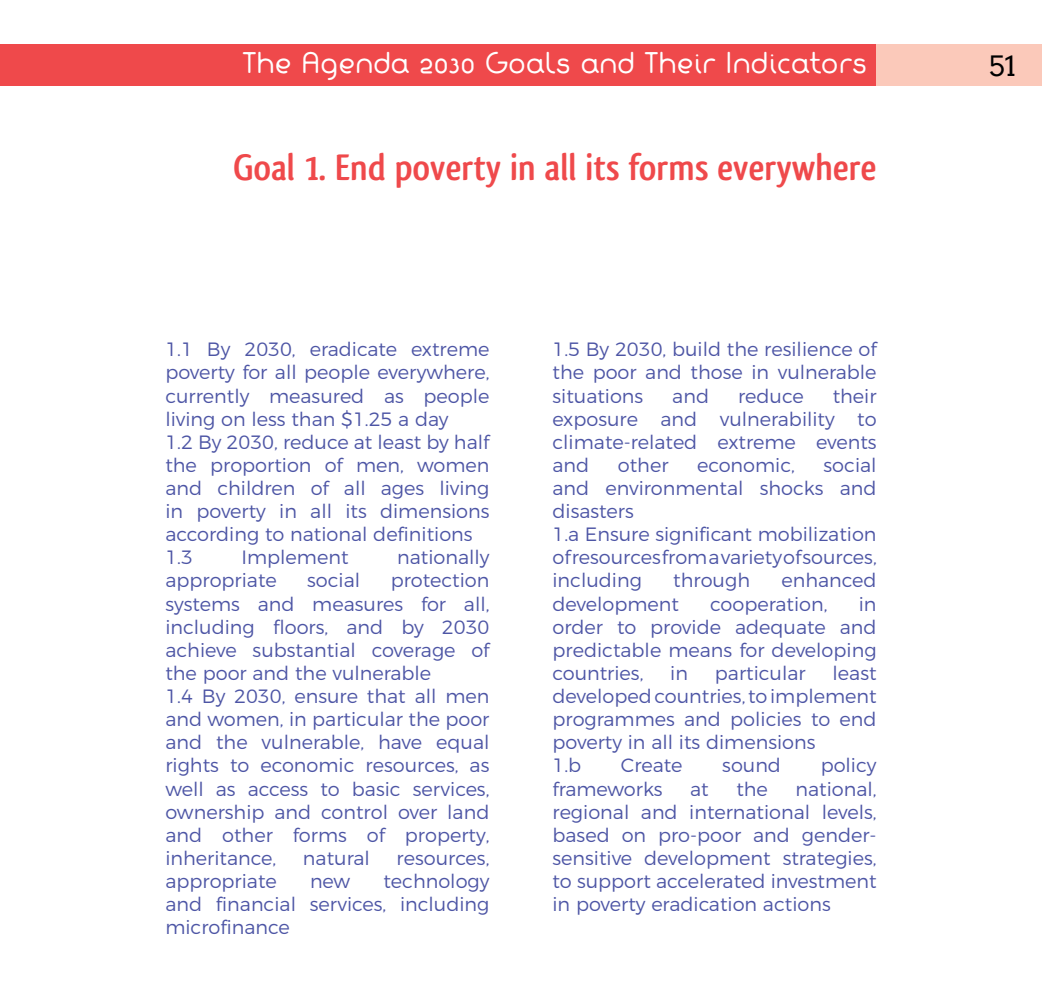
<style>
.page{position:relative;width:1042px;height:993px;background:#fff}
.page>*{position:absolute;margin:0;border:0;box-sizing:border-box;transform-origin:0 0}
.t1{font:700 38.5px "Qlassik";color:#ef494b}
.t2{font:28px "Arvo";color:#000}
.t3{font:26.25px "Fabada";color:#fff}
.t4{font:300 19.25px/23.1px "Montserrat";color:#4d55a5;text-align:justify}
</style>
<div class="page">
<div style="left:0;top:45px;width:1042px;height:41px;background:#ef494b"></div>
<hr style="left:0;top:45px;width:1px;height:41px;background:#3e51a3">
<div style="left:876px;top:45px;width:166px;height:41px;background:#fbc9ba"></div>
<h3 class="t3" style="left:243px;top:46px;width:626px">The Agenda 2030 Goals and Their Indicators</h3>
<h2 class="t2" style="left:989px;top:49px;width:29px">51</h2>
<h1 class="t1" style="left:233px;top:145px;width:644px">Goal 1. End poverty in all its forms everywhere</h1>
<p class="t4" style="left:165px;top:336px;width:326px;text-align:left">1.1 By 2030, eradicate extreme poverty for all people everywhere, currently measured as people living on less than $1.25 a day<br>1.2 By 2030, reduce at least by half the proportion of men, women and children of all ages living in poverty in all its dimensions according to national definitions<br>1.3</p>
<p class="t4" style="left:241px;top:544px;width:108px">Implement</p>
<p class="t4" style="left:397px;top:544px;width:94px">nationally</p>
<p class="t4" style="left:165px;top:567px;width:113px">appropriate</p>
<p class="t4" style="left:307px;top:567px;width:55px">social</p>
<p class="t4" style="left:165px;top:567px;width:326px;text-align:left;text-indent:225px">protection systems and measures for all, including floors, and by 2030 achieve substantial coverage of the poor and the vulnerable<br>1.4 By 2030, ensure that all men and women, in particular the poor and the vulnerable, have equal rights to economic resources, as well as access to basic services, ownership and control over land and other forms of property, inheritance,</p>
<p class="t4" style="left:303px;top:844px;width:68px">natural</p>
<p class="t4" style="left:397px;top:844px;width:94px">resources,</p>
<p class="t4" style="left:165px;top:867px;width:326px;text-indent:218px">technology and financial services, including microfinance</p>
<p class="t4" style="left:165px;top:867px;width:113px">appropriate</p>
<p class="t4" style="left:310px;top:867px;width:42px">new</p>
<p class="t4" style="left:552px;top:336px;width:326px">1.5 By 2030, build the resilience of the poor and those in vulnerable situations</p>
<p class="t4" style="left:552px;top:382px;width:326px;text-indent:280px">their exposure and vulnerability to climate-related extreme events and</p>
<p class="t4" style="left:672px;top:382px;width:38px">and</p>
<p class="t4" style="left:738px;top:382px;width:67px">reduce</p>
<p class="t4" style="left:552px;top:451px;width:326px;text-align:left;text-indent:271px">social and environmental shocks and disasters<br>1.a Ensure significant mobilization of resources from a variety of sources, including</p>
<p class="t4" style="left:618px;top:451px;width:52px">other</p>
<p class="t4" style="left:697px;top:451px;width:99px">economic,</p>
<p class="t4" style="left:673px;top:567px;width:78px">through</p>
<p class="t4" style="left:781px;top:567px;width:97px">enhanced</p>
<p class="t4" style="left:552px;top:590px;width:128px">development</p>
<p class="t4" style="left:710px;top:590px;width:119px">cooperation,</p>
<p class="t4" style="left:552px;top:590px;width:326px;text-indent:306px">in order to provide adequate and predictable means for developing countries,</p>
<p class="t4" style="left:552px;top:659px;width:326px;text-align:left;text-indent:280px">least developed countries, to implement programmes and policies to end poverty in all its dimensions<br>1.b</p>
<p class="t4" style="left:670px;top:659px;width:19px">in</p>
<p class="t4" style="left:715px;top:659px;width:92px">particular</p>
<p class="t4" style="left:621px;top:752px;width:63px">Create</p>
<p class="t4" style="left:722px;top:752px;width:60px">sound</p>
<p class="t4" style="left:820px;top:752px;width:57px">policy</p>
<p class="t4" style="left:552px;top:775px;width:112px">frameworks</p>
<p class="t4" style="left:690px;top:775px;width:20px">at</p>
<p class="t4" style="left:736px;top:775px;width:33px">the</p>
<p class="t4" style="left:552px;top:775px;width:326px;text-indent:243px">national, regional and international levels, based on pro-poor and gender&shy;sensitive development strategies, to support accelerated investment in poverty eradication actions</p>
</div>
